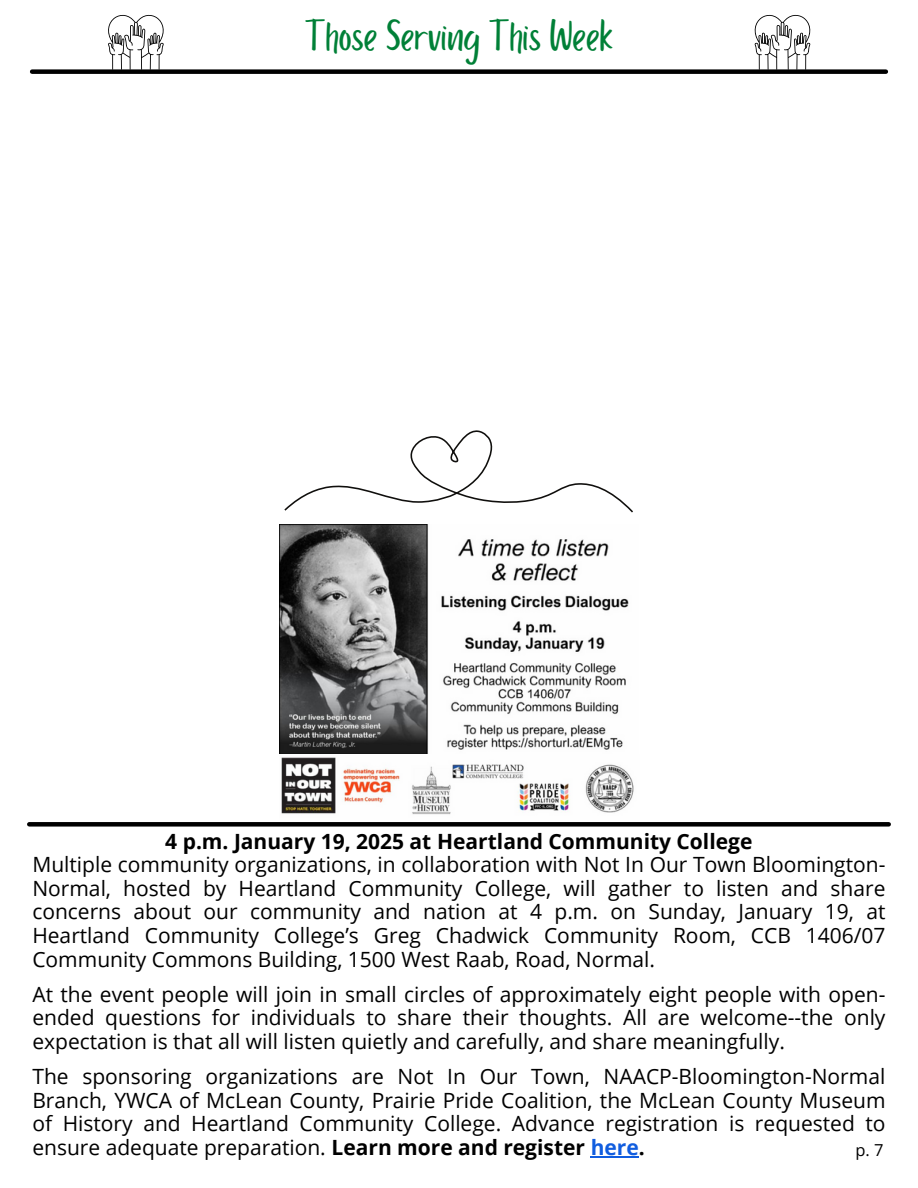
<style>
.page{position:relative;width:918px;height:1188px;background:#fff}
.page>*{position:absolute;margin:0;border:0;box-sizing:border-box;transform-origin:0 0}
.t1{font:45px "Porcelain";color:#008037}
.t2{font:21px/23.5px "Open Sans";color:#000;text-align:justify}
.t3{font:16.5px "Open Sans";color:#000}
.s1{font-weight:700}
.s2{font-weight:700;color:#115ddf}
</style>
<div class="page">
<svg style="left:754px;top:14px;width:57px;height:55px"></svg>
<svg style="left:108px;top:14px;width:56px;height:55px"></svg>
<div style="left:32px;top:69px;width:854px;height:5px;background:#000"></div>
<svg style="left:284px;top:430px;width:349px;height:82px"></svg>
<div style="left:29px;top:822px;width:860px;height:5px;background:#000"></div>
<img style="left:279px;top:525px;width:355px;height:290px">
<hr style="left:591px;top:1157px;width:48px;height:1px;background:#115ddf">
<h1 class="t1" style="left:305px;top:12px;width:310px">Those Serving This Week</h1>
<p class="t2" style="left:32px;top:829px;width:855px;text-align:left;text-indent:133px"><span class="s1">4 p.m. January 19, 2025 at Heartland Community College<br></span>Multiple community organizations, in collaboration with Not In Our Town Bloomington-Normal, hosted by Heartland Community College, will gather to listen and share concerns about our community and nation at 4 p.m. on Sunday, January 19, at Heartland Community College’s Greg Chadwick Community Room, CCB 1406/07<br>Community Commons Building, 1500 West Raab, Road, Normal.</p>
<p class="t2" style="left:32px;top:982px;width:855px">At the event people will join in small circles of approximately eight people with open&shy;ended questions for individuals to share their thoughts. All are welcome--the only expectation is that all will listen quietly and carefully, and share meaningfully.</p>
<p class="t2" style="left:32px;top:1064px;width:855px">The sponsoring organizations are Not In Our Town, NAACP-Bloomington-Normal Branch, YWCA of McLean County, Prairie Pride Coalition, the McLean County Museum of History and Heartland Community College. Advance registration is requested to ensure adequate preparation. <span class="s1">Learn more and register</span> <span class="s2">here</span><span class="s1">.</span></p>
<p class="t3" style="left:855px;top:1138px;width:30px">p. 7</p>
</div>
